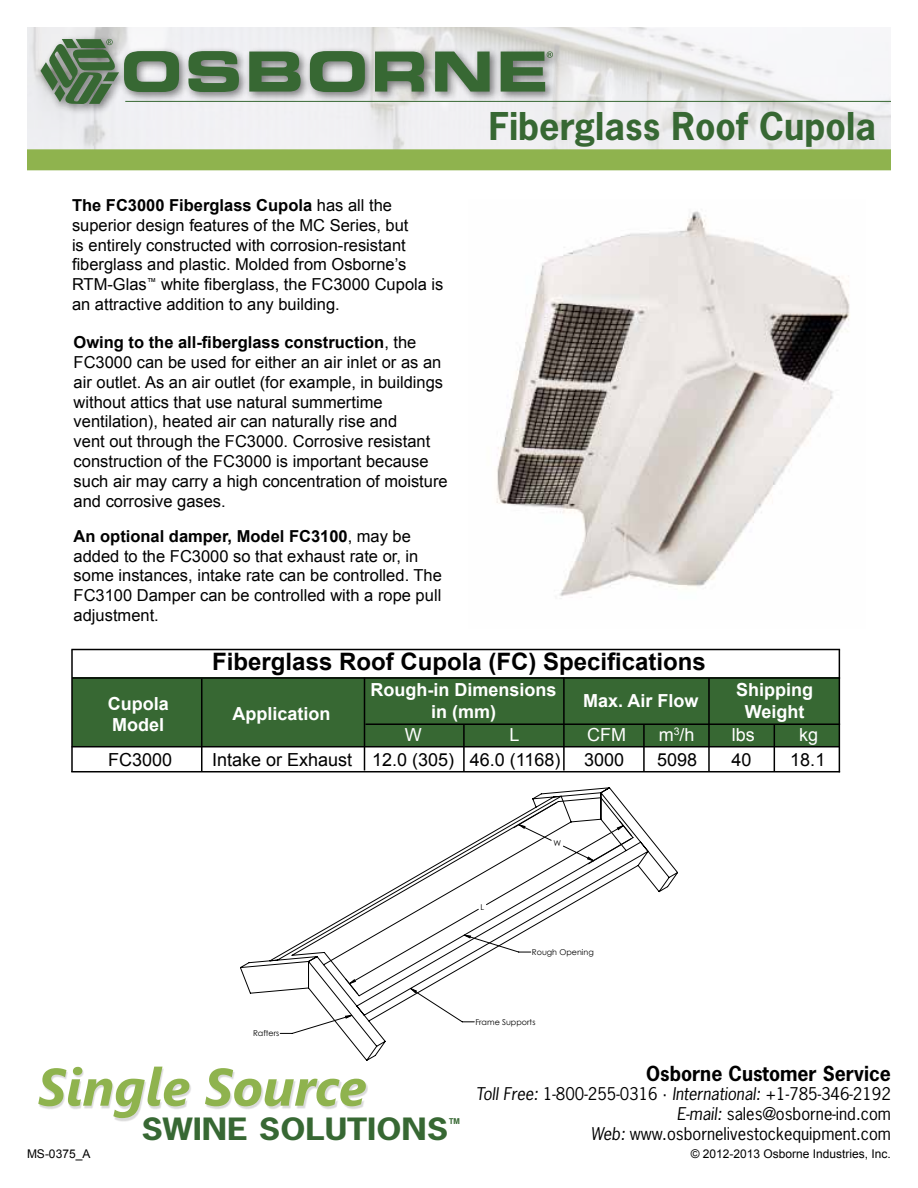
<style>
.page{position:relative;width:918px;height:1188px;background:#fff}
.page>*{position:absolute;margin:0;border:0;box-sizing:border-box;transform-origin:0 0}
.t1{font:italic 700 52.8px "Segoe UI";color:#8fb34e}
.t2{font:700 36px "News Gothic Std";color:#376833}
.t3{font:700 28.95px "News Gothic Std";color:#376833;scale:1.2 1}
.t4{font:700 24px "Arial";color:#000}
.t5{font:700 19.5px "News Gothic Std";color:#000}
.t6{font:700 18px/21.6px "Arial";color:#fff;text-align:center}
.t7{font:18px "Arial";color:#000}
.t8{font:18px "Arial";color:#fff}
.t9{font:16.5px/19.8px "Arial";color:#000}
.t10{font:16.5px/19.8px "News Gothic Std";color:#000;text-align:right}
.t11{font:12px "Arial";color:#000}
.t12{font:8.1px "Century Gothic";color:#000}
.t13{font:700 7.5px "News Gothic Std";color:#376833}
.s1{font-weight:700}
.s2{font-style:italic}
</style>
<div class="page">
<img style="left:27px;top:27px;width:864px;height:122px">
<div style="left:27px;top:149px;width:864px;height:21px;background:#8fb34e"></div>
<div style="left:37px;top:34px;width:527px;height:81px;background:#000;opacity:.5"></div>
<svg style="left:188px;top:51px;width:51px;height:41px;background:#5a7d57"></svg>
<svg style="left:249px;top:52px;width:52px;height:40px;background:#4f754c"></svg>
<svg style="left:310px;top:51px;width:55px;height:41px;background:#668764"></svg>
<svg style="left:375px;top:52px;width:49px;height:40px;background:#597c56"></svg>
<svg style="left:435px;top:52px;width:55px;height:40px;background:#668764"></svg>
<svg style="left:40px;top:39px;width:139px;height:65px;background:#849b83"></svg>
<svg style="left:501px;top:51px;width:52px;height:41px;background:#658463"></svg>
<hr style="left:125px;top:101px;width:766px;height:1px;background:#376833">
<img style="left:496px;top:211px;width:354px;height:385px">
<div style="left:72px;top:678px;width:768px;height:68px;background:#376833"></div>
<hr style="left:71px;top:650px;width:2px;height:122px;background:#000">
<hr style="left:839px;top:650px;width:1px;height:122px;background:#000">
<hr style="left:71px;top:649px;width:769px;height:1px;background:#000">
<hr style="left:71px;top:771px;width:769px;height:1px;background:#000">
<hr style="left:72px;top:677px;width:768px;height:2px;background:#000">
<hr style="left:72px;top:746px;width:767px;height:1px;background:#000">
<hr style="left:365px;top:723px;width:475px;height:2px;background:#000">
<hr style="left:364px;top:678px;width:1px;height:92px;background:#000">
<hr style="left:563px;top:678px;width:2px;height:92px;background:#000">
<hr style="left:708px;top:678px;width:2px;height:93px;background:#000">
<hr style="left:774px;top:724px;width:1px;height:47px;background:#000">
<hr style="left:643px;top:724px;width:2px;height:47px;background:#000">
<hr style="left:463px;top:725px;width:2px;height:47px;background:#000">
<hr style="left:201px;top:679px;width:1px;height:93px;background:#000">
<svg style="left:240px;top:788px;width:438px;height:273px"></svg>
<img style="left:39px;top:1068px;width:329px;height:54px">
<h2 class="t2" style="left:489px;top:103px;width:389px">Fiberglass Roof Cupola</h2>
<p class="t9" style="left:72px;top:196px;width:373px"><span class="s1">The FC3000 Fiberglass Cupola</span> has all the superior design features of the MC Series, but<br>is entirely constructed with corrosion-resistant fiberglass and plastic. Molded from Osborne’s RTM-Glas<sup>™</sup> white fiberglass, the FC3000 Cupola is an attractive addition to any building.</p>
<p class="t9" style="left:74px;top:333px;width:376px"><span class="s1">Owing to the all-fiberglass construction</span>, the FC3000 can be used for either an air inlet or as an air outlet. As an air outlet (for example, in buildings without attics that use natural summertime ventilation), heated air can naturally rise and<br>vent out through the FC3000. Corrosive resistant construction of the FC3000 is important because such air may carry a high concentration of moisture and corrosive gases.</p>
<p class="t9" style="left:74px;top:526px;width:370px"><span class="s1">An optional damper, Model FC3100</span>, may be added to the FC3000 so that exhaust rate or, in some instances, intake rate can be controlled. The FC3100 Damper can be controlled with a rope pull adjustment.</p>
<h3 class="t4" style="left:212px;top:646px;width:495px">Fiberglass Roof Cupola (FC) Specifications</h3>
<p class="t6" style="left:108px;top:693px;width:63px;text-align:left">Cupola<br>Model</p>
<p class="t6" style="left:232px;top:704px;width:100px">Application</p>
<p class="t6" style="left:371px;top:679px;width:188px">Rough-in Dimensions in (mm)</p>
<p class="t6" style="left:583px;top:690px;width:117px">Max. Air Flow</p>
<p class="t6" style="left:736px;top:679px;width:79px">Shipping<br>Weight</p>
<p class="t8" style="left:587px;top:722px;width:40px">CFM</p>
<p class="t8" style="left:659px;top:722px;width:37px">m<sup>3</sup>/h</p>
<p class="t8" style="left:732px;top:722px;width:25px">lbs</p>
<p class="t8" style="left:799px;top:722px;width:21px">kg</p>
<p class="t7" style="left:584px;top:748px;width:42px">3000</p>
<p class="t7" style="left:657px;top:748px;width:42px">5098</p>
<p class="t7" style="left:732px;top:748px;width:22px">40</p>
<p class="t7" style="left:790px;top:748px;width:37px">18.1</p>
<p class="t8" style="left:405px;top:723px;width:18px">W</p>
<p class="t8" style="left:510px;top:723px;width:12px">L</p>
<p class="t7" style="left:372px;top:748px;width:190px">12.0 (305) 46.0 (1168)</p>
<p class="t7" style="left:108px;top:747px;width:66px">FC3000</p>
<p class="t7" style="left:212px;top:748px;width:142px">Intake or Exhaust</p>
<p class="t12" style="left:481px;top:901px;width:5px">L</p>
<p class="t12" style="left:553px;top:838px;width:9px">W</p>
<p class="t12" style="left:532px;top:946px;width:64px">Rough Opening</p>
<p class="t12" style="left:253px;top:1028px;width:28px">Rafters</p>
<p class="t12" style="left:475px;top:1016px;width:62px">Frame Supports</p>
<p class="t5" style="left:646px;top:1060px;width:246px">Osborne Customer Service</p>
<p class="t10" style="left:476px;top:1084px;width:417px"><span class="s2">Toll Free:</span> 1-800-255-0316 · <span class="s2">International:</span> +1-785-346-2192<br><span class="s2">E-mail:</span> sales@osborne-ind.com<br><span class="s2">Web:</span> www.osbornelivestockequipment.com</p>
<h1 class="t1" style="left:38px;top:1049px;width:330px">Single Source</h1>
<h3 class="t3" style="left:141px;top:1109px;width:257px">SWINE SOLUTIONS</h3>
<p class="t13" style="left:449px;top:1116px;width:12px">TM</p>
<p class="t11" style="left:27px;top:1146px;width:65px">MS-0375_A</p>
<p class="t11" style="left:691px;top:1146px;width:202px">© 2012-2013 Osborne Industries, Inc.</p>
</div>
